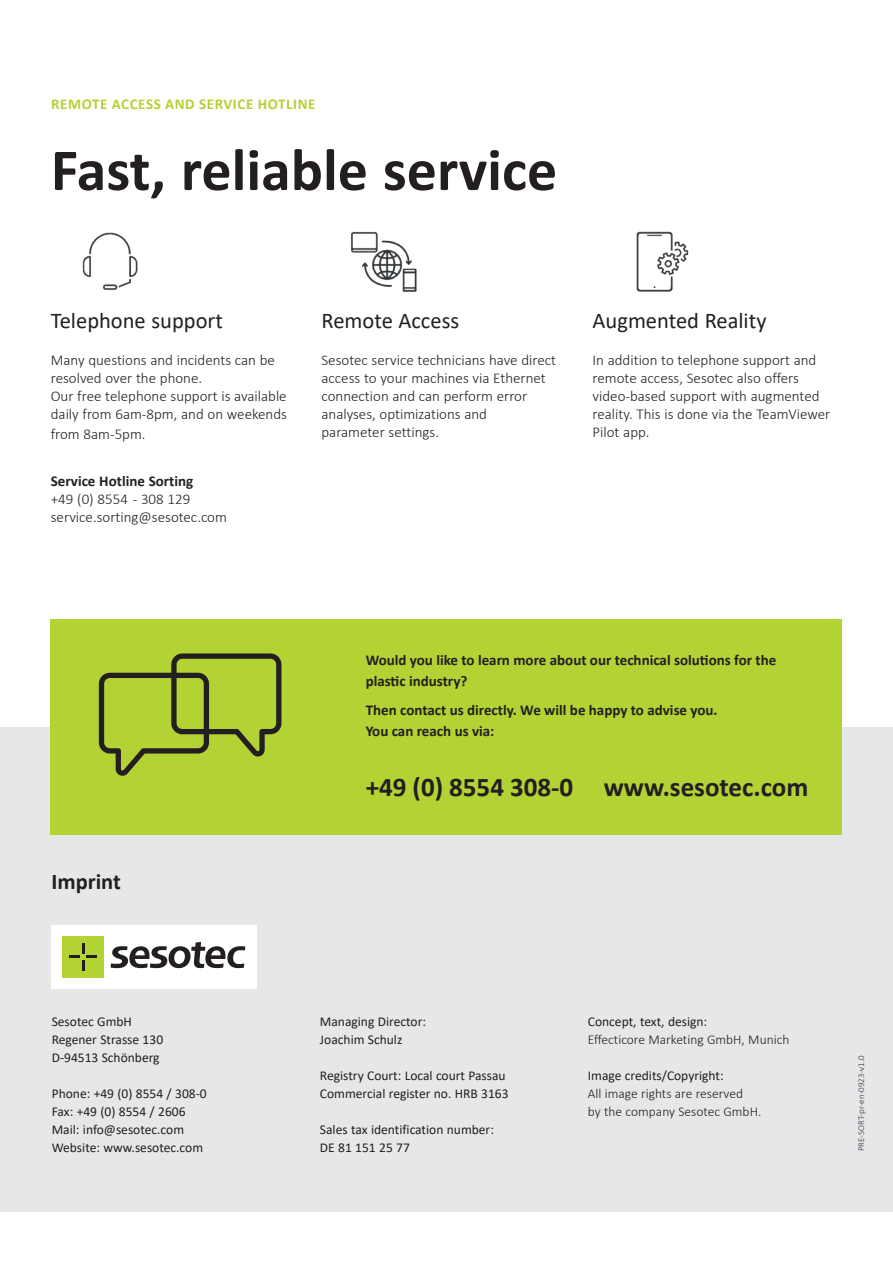
<style>
.page{position:relative;width:893px;height:1263px;background:#fff}
.page>*{position:absolute;margin:0;border:0;box-sizing:border-box;transform-origin:0 0}
.t1{font:700 60px "Calibri";color:#231f20}
.t2{font:700 27px "Calibri";color:#231f20}
.t3{font:22.5px "Calibri";color:#231f20}
.t4{font:700 22.5px "Calibri";color:#231f20}
.t5{font:300 15px/18px "Calibri";color:#231f20}
.t6{font:700 15px/21px "Calibri";color:#231f20}
.t7{font:700 15px "Calibri";letter-spacing:.04em;color:#b3d234}
.t8{font:13.5px/18px "Calibri";color:#231f20}
.t9{font:300 13.5px/18px "Calibri";color:#231f20}
.t10{font:300 9px "Calibri";color:#313538}
</style>
<div class="page">
<div style="left:0;top:727px;width:893px;height:485px;background:#e6e7e9"></div>
<img style="left:82px;top:232px;width:56px;height:58px">
<img style="left:351px;top:231px;width:66px;height:61px">
<img style="left:636px;top:231px;width:53px;height:61px">
<div style="left:51px;top:619px;width:791px;height:216px;background:#b3d234"></div>
<svg style="left:99px;top:653px;width:182px;height:123px"></svg>
<div style="left:51px;top:925px;width:205px;height:64px;background:#fff"></div>
<div style="left:63px;top:937px;width:41px;height:41px;background:#b3d234"></div>
<svg style="left:70px;top:943px;width:27px;height:28px"></svg>
<svg style="left:111px;top:942px;width:134px;height:26px"></svg>
<p class="t7" style="left:51px;top:93px;width:266px">REMOTE ACCESS AND SERVICE HOTLINE</p>
<h1 class="t1" style="left:51px;top:128px;width:508px">Fast, reliable service</h1>
<h3 class="t3" style="left:51px;top:305px;width:174px">Telephone support</h3>
<p class="t5" style="left:51px;top:351px;width:238px">Many questions and incidents can be resolved over the phone.<br>Our free telephone support is available daily from 6am-8pm, and on weekends</p>
<p class="t5" style="left:51px;top:425px;width:96px">from 8am-5pm.</p>
<p class="t6" style="left:51px;top:470px;width:144px">Service Hotline Sorting</p>
<p class="t5" style="left:51px;top:490px;width:178px">+49 (0) 8554 - 308 129 service.sorting@sesotec.com</p>
<h3 class="t3" style="left:321px;top:304px;width:139px">Remote Access</h3>
<p class="t5" style="left:321px;top:351px;width:236px">Sesotec service technicians have direct access to your machines via Ethernet connection and can perform error analyses, optimizations and<br>parameter settings.</p>
<h3 class="t3" style="left:593px;top:305px;width:175px">Augmented Reality</h3>
<p class="t5" style="left:593px;top:351px;width:239px">In addition to telephone support and remote access, Sesotec also offers video-based support with augmented reality. This is done via the TeamViewer<br>Pilot app.</p>
<h3 class="t4" style="left:51px;top:865px;width:71px">Imprint</h3>
<p class="t8" style="left:52px;top:1012px;width:113px">Sesotec GmbH<br>Regener Strasse 130<br>D-94513 Schönberg</p>
<p class="t8" style="left:52px;top:1084px;width:156px">Phone: +49 (0) 8554 / 308-0<br>Fax: +49 (0) 8554 / 2606<br>Mail: info@sesotec.com<br>Website: www.sesotec.com</p>
<p class="t6" style="left:366px;top:649px;width:412px">Would you like to learn more about our technical solutions for the plastic industry?</p>
<p class="t6" style="left:366px;top:699px;width:353px">Then contact us directly. We will be happy to advise you.<br>You can reach us via:</p>
<h2 class="t2" style="left:366px;top:768px;width:444px">+49 (0) 8554 308-0 www.sesotec.com</h2>
<p class="t8" style="left:320px;top:1012px;width:108px">Managing Director:<br>Joachim Schulz</p>
<p class="t8" style="left:320px;top:1066px;width:190px">Registry Court: Local court Passau<br>Commercial register no. HRB 3163</p>
<p class="t8" style="left:320px;top:1120px;width:175px">Sales tax identification number:<br>DE 81 151 25 77</p>
<p class="t8" style="left:588px;top:1012px;width:121px">Concept, text, design:</p>
<p class="t9" style="left:588px;top:1030px;width:203px">Effecticore Marketing GmbH, Munich</p>
<p class="t8" style="left:588px;top:1066px;width:137px">Image credits/Copyright:</p>
<p class="t9" style="left:588px;top:1084px;width:175px">All image rights are reserved<br>by the company Sesotec GmbH.</p>
<p class="t10" style="left:855px;top:1151px;width:97px;rotate:-90deg">PRE-SORT-pr-en-0923-v1.0</p>
</div>
